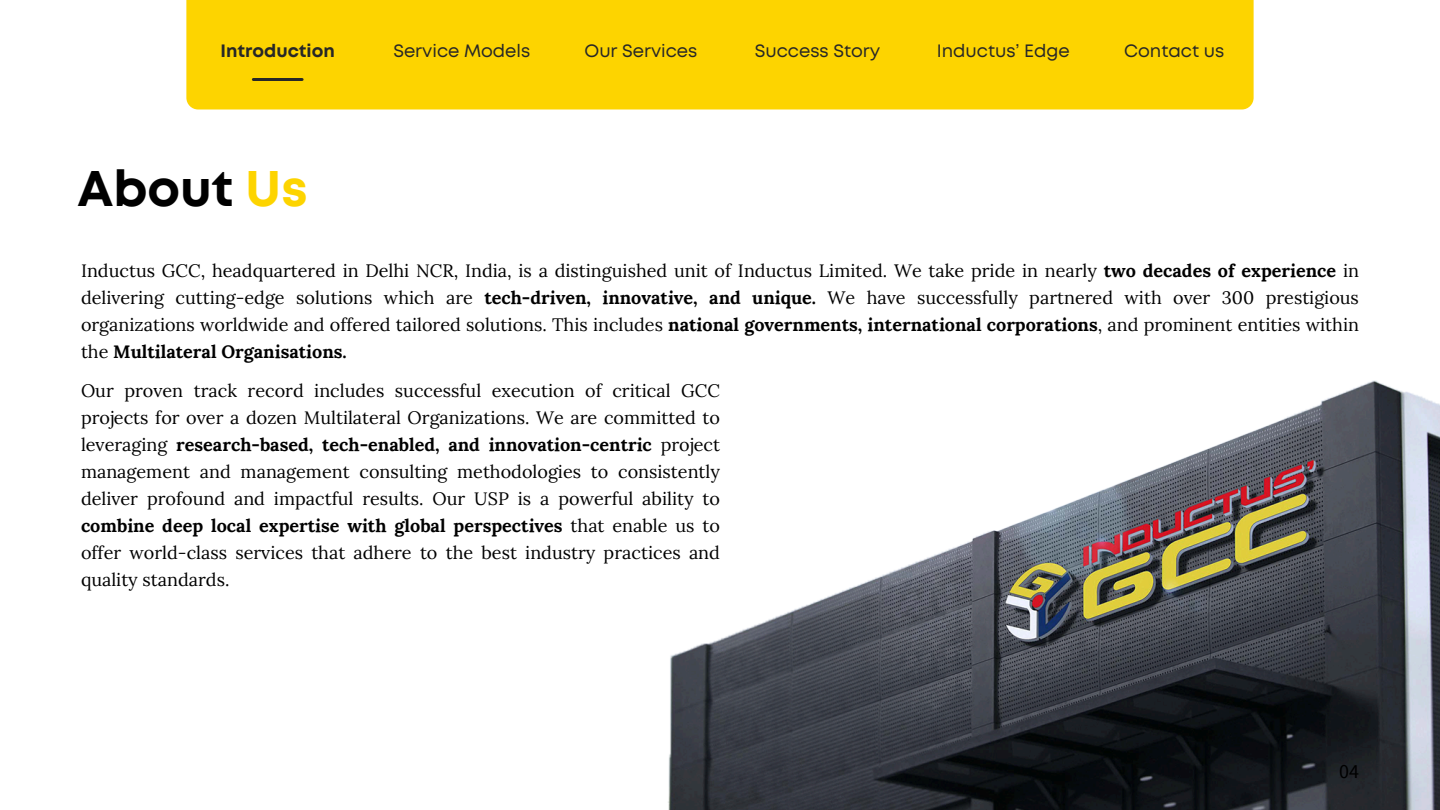
<style>
.page{position:relative;width:1440px;height:810px;background:#fff}
.page>*{position:absolute;margin:0;border:0;box-sizing:border-box;transform-origin:0 0}
.t1{font:700 50px "Mont";color:#000}
.t2{font:20px "Source Sans Pro";color:#000}
.t3{font:18px/27px "Lora";color:#000;text-align:justify}
.t4{font:17.9px "Mont";color:#272727}
.t5{font:700 17.9px "Mont";color:#272727}
.s1{color:#fdd400}
.s2{font-weight:700}
</style>
<div class="page">
<img style="left:668px;top:380px;width:772px;height:430px">
<div style="left:186px;top:0;width:1068px;height:110px;background:#fdd400"></div>
<hr style="left:253px;top:78px;width:49px;height:3px;background:#272727">
<p class="t5" style="left:221px;top:44px;width:116px">Introduction</p>
<p class="t4" style="left:393px;top:44px;width:139px">Service Models</p>
<p class="t4" style="left:585px;top:44px;width:114px">Our Services</p>
<h1 class="t4" style="left:755px;top:44px;width:127px">Success Story</h1>
<p class="t4" style="left:937px;top:44px;width:134px">Inductus’ Edge</p>
<p class="t4" style="left:1124px;top:44px;width:101px">Contact us</p>
<h2 class="t1" style="left:78px;top:170px;width:232px">About <span class="s1">Us</span></h2>
<p class="t3" style="left:81px;top:257px;width:1280px">Inductus GCC, headquartered in Delhi NCR, India, is a distinguished unit of Inductus Limited. We take pride in nearly <span class="s2">two decades of experience</span> in delivering cutting-edge solutions which are <span class="s2">tech-driven, innovative, and unique.</span> We have successfully partnered with over 300 prestigious organizations worldwide and offered tailored solutions. This includes <span class="s2">national governments, international corporations</span>, and prominent entities within the <span class="s2">Multilateral Organisations.</span></p>
<p class="t3" style="left:81px;top:377px;width:640px">Our proven track record includes successful execution of critical GCC projects for over a dozen Multilateral Organizations. We are committed to leveraging <span class="s2">research-based, tech-enabled, and innovation-centric</span> project management and management consulting methodologies to consistently deliver profound and impactful results. Our USP is a powerful ability to <span class="s2">combine deep local expertise with global perspectives</span> that enable us to offer world-class services that adhere to the best industry practices and quality standards.</p>
<p class="t2" style="left:1339px;top:758px;width:21px">04</p>
</div>
